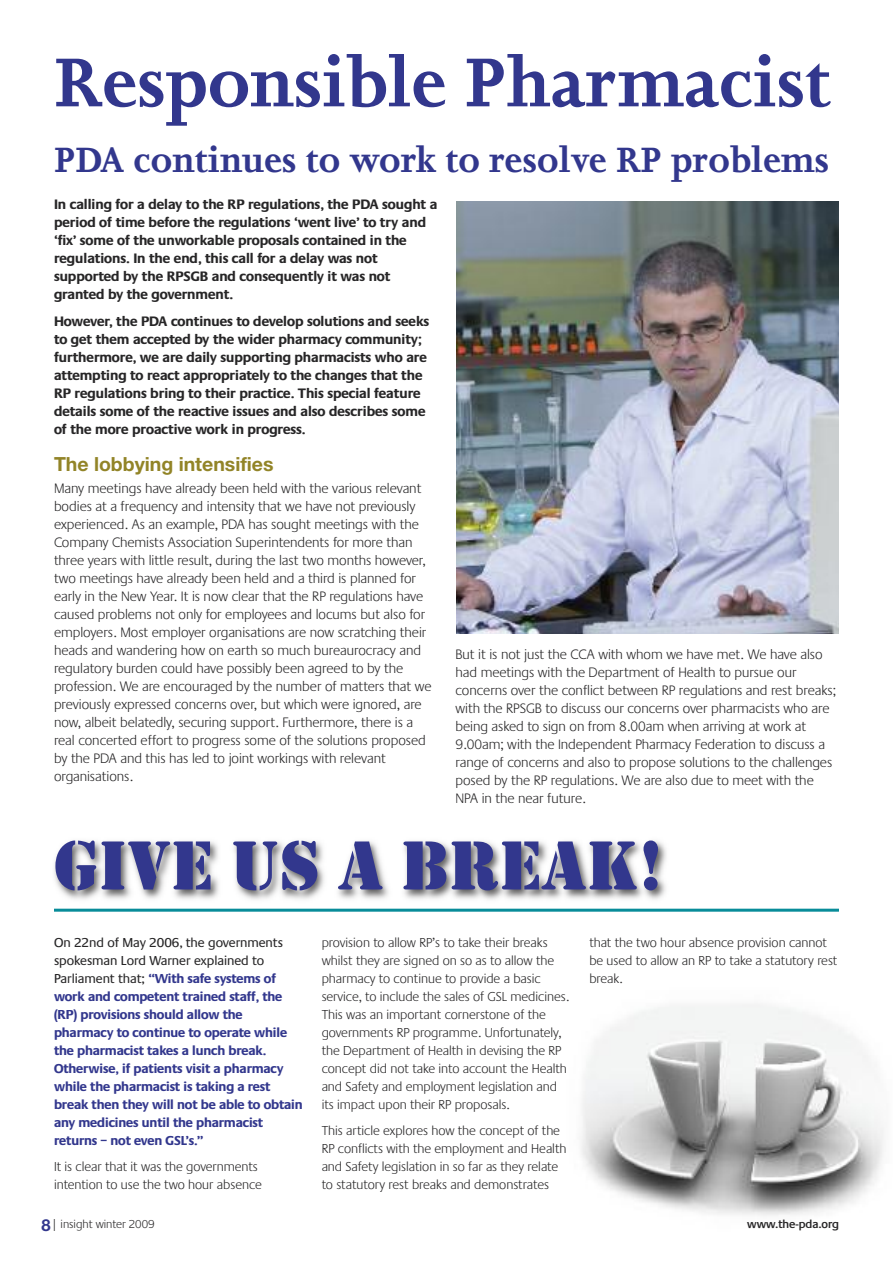
<style>
.page{position:relative;width:893px;height:1263px;background:#fff}
.page>*{position:absolute;margin:0;border:0;box-sizing:border-box;transform-origin:0 0}
.t1{font:700 79.5px "Joanna";color:#32378d}
.t2{font:72px "Stencil";color:#32378d}
.t3{font:700 40.5px "Joanna";color:#32378d}
.t4{font:700 19.5px "Helvetica Neue";color:#928427}
.t5{font:700 16.5px "Helvetica Neue";color:#32378d}
.t6{font:300 14.25px/18px "Praxis";color:#272627}
.t7{font:700 14.25px/18px "Praxis";color:#272627}
.t8{font:300 13.5px/18px "Praxis";color:#272627}
.t9{font:700 13.5px/18px "Praxis";letter-spacing:-.005em;color:#32378d}
.t10{font:300 12px "Praxis";color:#272627}
.t11{font:600 12px "Praxis";color:#272627}
.s1{font-weight:400;color:#272627}
</style>
<div class="page">
<img style="left:54px;top:841px;width:785px;height:68px">
<hr style="left:54px;top:909px;width:785px;height:3px;background:#088c99">
<img style="left:457px;top:201px;width:382px;height:433px">
<img style="left:581px;top:1004px;width:303px;height:212px">
<h1 class="t1" style="left:54px;top:52px;width:778px">Responsible Pharmacist</h1>
<h3 class="t3" style="left:54px;top:144px;width:777px">PDA continues to work to resolve RP problems</h3>
<p class="t7" style="left:54px;top:195px;width:385px">In calling for a delay to the RP regulations, the PDA sought a period of time before the regulations ‘went live’ to try and ‘fix’ some of the unworkable proposals contained in the regulations. In the end, this call for a delay was not supported by the RPSGB and consequently it was not granted by the government.</p>
<p class="t7" style="left:54px;top:312px;width:377px">However, the PDA continues to develop solutions and seeks to get them accepted by the wider pharmacy community; furthermore, we are daily supporting pharmacists who are attempting to react appropriately to the changes that the RP regulations bring to their practice. This special feature details some of the reactive issues and also describes some of the more proactive work in progress.</p>
<h3 class="t4" style="left:54px;top:457px;width:221px">The lobbying intensifies</h3>
<p class="t6" style="left:54px;top:479px;width:379px">Many meetings have already been held with the various relevant bodies at a frequency and intensity that we have not previously experienced. As an example, PDA has sought meetings with the Company Chemists Association Superintendents for more than three years with little result, during the last two months however, two meetings have already been held and a third is planned for early in the New Year. It is now clear that the RP regulations have caused problems not only for employees and locums but also for employers. Most employer organisations are now scratching their heads and wandering how on earth so much bureaurocracy and regulatory burden could have possibly been agreed to by the profession. We are encouraged by the number of matters that we previously expressed concerns over, but which were ignored, are now, albeit belatedly, securing support. Furthermore, there is a real concerted effort to progress some of the solutions proposed by the PDA and this has led to joint workings with relevant organisations.</p>
<p class="t6" style="left:455px;top:645px;width:382px">But it is not just the CCA with whom we have met. We have also had meetings with the Department of Health to pursue our concerns over the conflict between RP regulations and rest breaks; with the RPSGB to discuss our concerns over pharmacists who are being asked to sign on from 8.00am when arriving at work at 9.00am; with the Independent Pharmacy Federation to discuss a range of concerns and also to propose solutions to the challenges posed by the RP regulations. We are also due to meet with the NPA in the near future.</p>
<h2 class="t2" style="left:54px;top:822px;width:610px">GIVE US A BREAK!</h2>
<p class="t9" style="left:54px;top:933px;width:250px"><span class="s1">On 22nd of May 2006, the governments spokesman Lord Warner explained to Parliament that;</span> “With safe systems of work and competent trained staff, the (RP) provisions should allow the pharmacy to continue to operate while the pharmacist takes a lunch break.<br>Otherwise, if patients visit a pharmacy while the pharmacist is taking a rest break then they will not be able to obtain any medicines until the pharmacist returns – not even GSL’s.”</p>
<p class="t8" style="left:54px;top:1158px;width:209px">It is clear that it was the governments intention to use the two hour absence</p>
<p class="t8" style="left:322px;top:933px;width:249px">provision to allow RP’s to take their breaks whilst they are signed on so as to allow the pharmacy to continue to provide a basic service, to include the sales of GSL medicines.<br>This was an important cornerstone of the governments RP programme. Unfortunately, the Department of Health in devising the RP concept did not take into account the Health and Safety and employment legislation and its impact upon their RP proposals.</p>
<p class="t8" style="left:322px;top:1122px;width:246px">This article explores how the concept of the RP conflicts with the employment and Health and Safety legislation in so far as they relate to statutory rest breaks and demonstrates</p>
<p class="t8" style="left:589px;top:933px;width:250px">that the two hour absence provision cannot be used to allow an RP to take a statutory rest break.</p>
<p class="t10" style="left:52px;top:1217px;width:104px">| insight winter 2009</p>
<p class="t11" style="left:747px;top:1217px;width:93px">www.the-pda.org</p>
<p class="t5" style="left:42px;top:1220px;width:11px">8</p>
</div>
